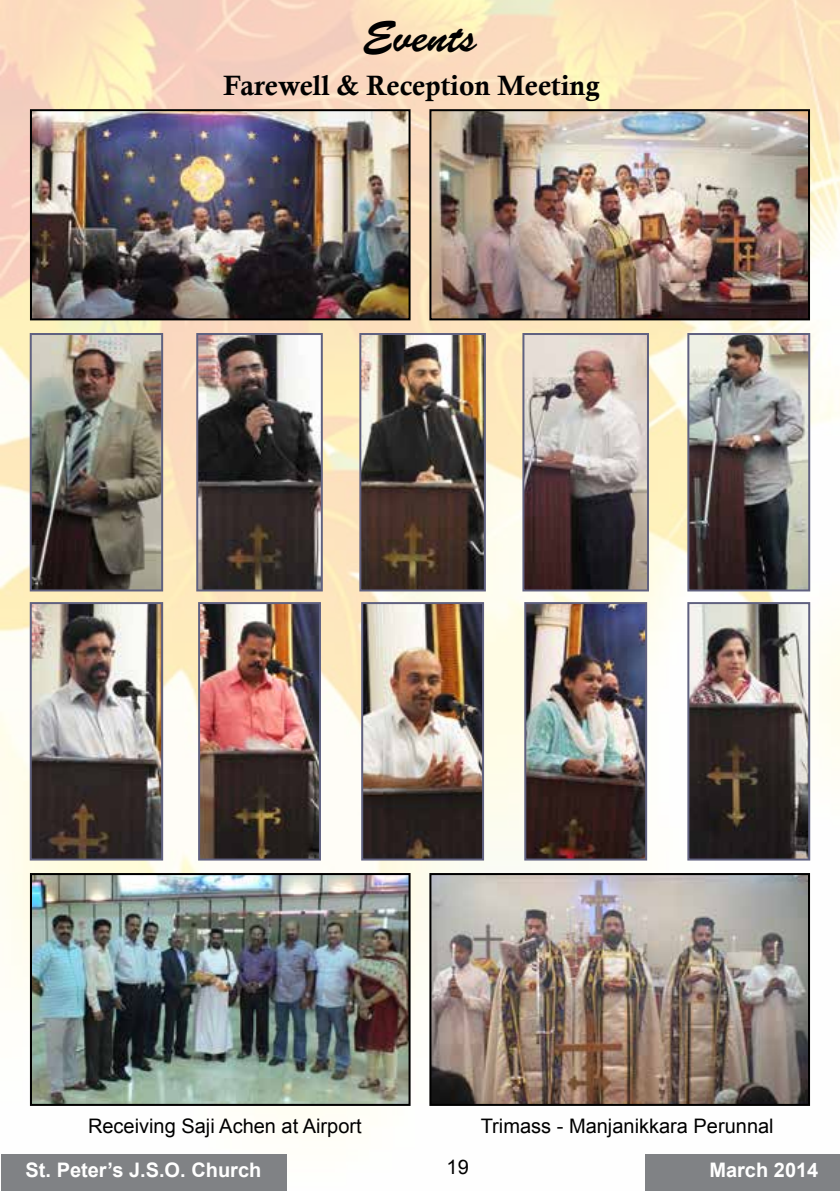
<style>
.page{position:relative;width:840px;height:1191px;background:#fff}
.page>*{position:absolute;margin:0;border:0;box-sizing:border-box;transform-origin:0 0}
.t1{font:44px "Brush Script Std";color:#000}
.t2{font:28px "Calis MT Bol";color:#000}
.t3{font:20px "Arial";color:#000}
.t4{font:700 20px "Arial";color:#fff}
</style>
<div class="page">
<img style="left:0;top:0;width:839px;height:1191px">
<div style="left:1px;top:1154px;width:285px;height:37px;background:#808285"></div>
<div style="left:645px;top:1154px;width:194px;height:37px;background:#808285"></div>
<img style="left:33px;top:112px;width:374px;height:205px">
<div style="left:30px;top:109px;width:380px;height:211px;border:2px solid #000"></div>
<img style="left:33px;top:876px;width:374px;height:227px">
<div style="left:30px;top:873px;width:380px;height:233px;border:2px solid #000"></div>
<img style="left:432px;top:112px;width:374px;height:205px">
<div style="left:429px;top:109px;width:380px;height:211px;border:2px solid #000"></div>
<img style="left:432px;top:876px;width:374px;height:227px">
<div style="left:429px;top:873px;width:380px;height:233px;border:2px solid #000"></div>
<img style="left:33px;top:336px;width:127px;height:252px">
<div style="left:30px;top:333px;width:133px;height:258px;border:2px solid #606180"></div>
<img style="left:199px;top:336px;width:120px;height:252px">
<div style="left:196px;top:333px;width:126px;height:258px;border:2px solid #606180"></div>
<img style="left:362px;top:336px;width:120px;height:252px">
<div style="left:359px;top:333px;width:126px;height:258px;border:2px solid #606180"></div>
<img style="left:525px;top:336px;width:120px;height:252px">
<div style="left:522px;top:333px;width:126px;height:258px;border:2px solid #606180"></div>
<img style="left:690px;top:336px;width:116px;height:252px">
<div style="left:687px;top:333px;width:122px;height:258px;border:2px solid #606180"></div>
<img style="left:33px;top:605px;width:127px;height:252px">
<div style="left:30px;top:602px;width:133px;height:258px;border:2px solid #606180"></div>
<img style="left:201px;top:605px;width:117px;height:252px">
<div style="left:198px;top:602px;width:123px;height:258px;border:2px solid #606180"></div>
<img style="left:364px;top:605px;width:117px;height:252px">
<div style="left:361px;top:602px;width:123px;height:258px;border:2px solid #606180"></div>
<img style="left:527px;top:605px;width:116px;height:252px">
<div style="left:524px;top:602px;width:122px;height:258px;border:2px solid #606180"></div>
<img style="left:690px;top:605px;width:116px;height:252px">
<div style="left:687px;top:602px;width:122px;height:258px;border:2px solid #606180"></div>
<h1 class="t1" style="left:362px;top:13px;width:116px">Events</h1>
<h2 class="t2" style="left:223px;top:69px;width:377px">Farewell &amp; Reception Meeting</h2>
<p class="t3" style="left:88px;top:1113px;width:275px">Receiving Saji Achen at Airport</p>
<p class="t3" style="left:480px;top:1113px;width:294px">Trimass - Manjanikkara Perunnal</p>
<p class="t3" style="left:446px;top:1154px;width:24px">19</p>
<p class="t4" style="left:26px;top:1156px;width:237px">St. Peter’s J.S.O. Church</p>
<p class="t4" style="left:709px;top:1156px;width:110px">March 2014</p>
</div>
